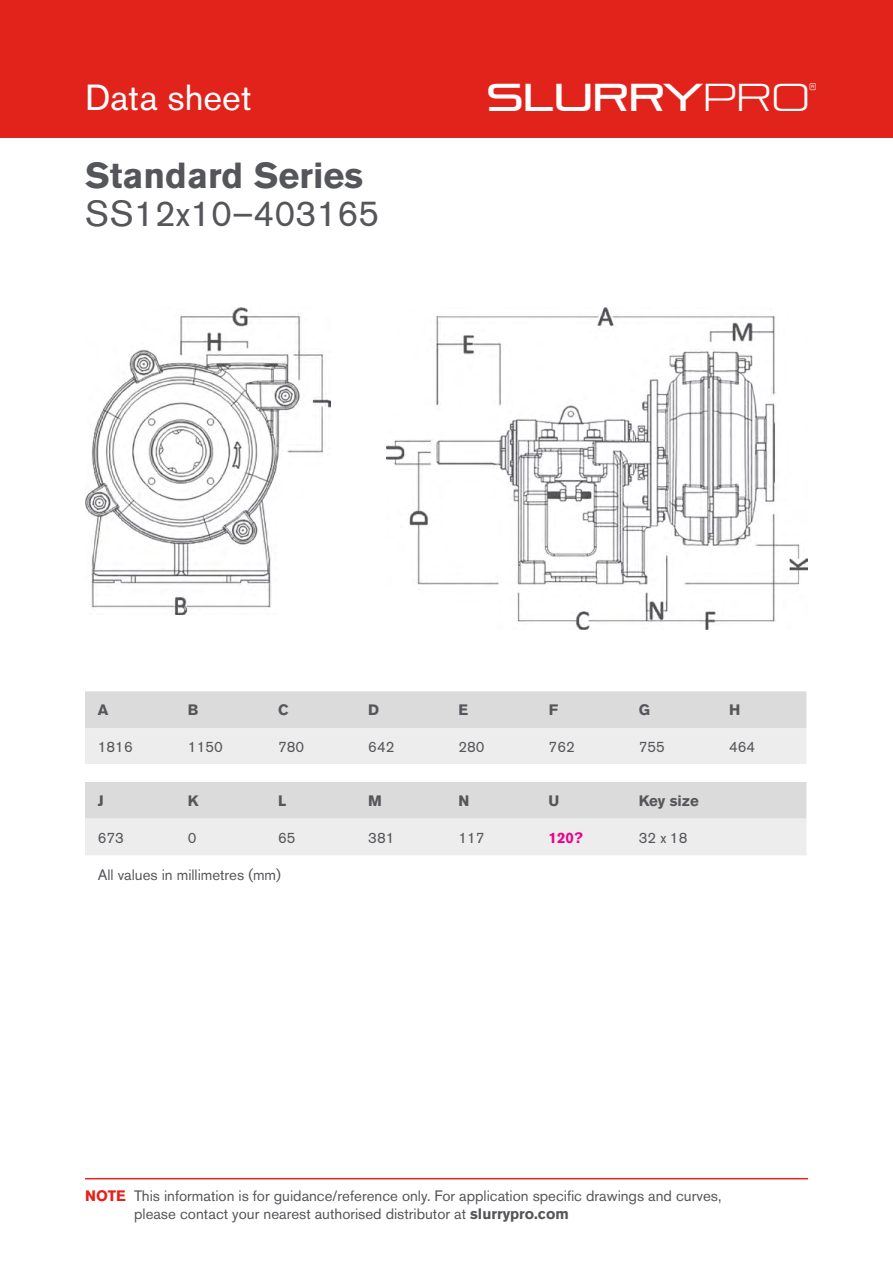
<style>
.page{position:relative;width:893px;height:1263px;background:#fff}
.page>*{position:absolute;margin:0;border:0;box-sizing:border-box;transform-origin:0 0}
.t1{font:38.7px "Pirulen Rg";color:#fff}
.t2{font:700 36px "Akzidenz Grotesk BQ";color:#55565a}
.t3{font:36px "Akzidenz Grotesk BQ";color:#55565a}
.t4{font:36px "Akzidenz Grotesk BQ";color:#fff}
.t5{font:15px/18px "Akzidenz Grotesk BQ";color:#55565a}
.t6{font:700 15px "Akzidenz Grotesk BQ";color:#55565a}
.t7{font:700 15px "Akzidenz Grotesk BQ";color:#ec008c}
.t8{font:12.45px "Pirulen Lt";color:#fff}
.s1{font-family:"Pirulen Lt"}
.s2{font-weight:700;color:#e2231b}
.s3{font-weight:700}
</style>
<div class="page">
<img style="left:85px;top:307px;width:246px;height:308px">
<img style="left:387px;top:307px;width:421px;height:323px">
<hr style="left:85px;top:1178px;width:723px;height:1px;background:#e2231b">
<div style="left:0;top:0;width:893px;height:138px;background:#e2231b"></div>
<div style="left:85px;top:691px;width:721px;height:37px;background:#dbdbdb"></div>
<svg style="left:85px;top:728px;width:721px;height:127px;fill:#ededed"></svg>
<div style="left:85px;top:765px;width:721px;height:17px;background:#fff"></div>
<h2 class="t4" style="left:85px;top:76px;width:168px">Data sheet</h2>
<h1 class="t1" style="left:486px;top:73px;width:325px">SLURRY<span class="s1">PRO</span></h1>
<p class="t8" style="left:809px;top:80px;width:10px">®</p>
<h2 class="t2" style="left:85px;top:155px;width:280px">Standard Series</h2>
<h2 class="t3" style="left:85px;top:192px;width:296px">SS12x10–403165</h2>
<p class="t6" style="left:98px;top:701px;width:12px">A</p>
<p class="t6" style="left:188px;top:701px;width:12px">B</p>
<p class="t6" style="left:278px;top:701px;width:12px">C</p>
<p class="t6" style="left:368px;top:701px;width:12px">D</p>
<p class="t6" style="left:458px;top:701px;width:11px">E</p>
<p class="t6" style="left:549px;top:701px;width:11px">F</p>
<p class="t6" style="left:639px;top:701px;width:13px">G</p>
<p class="t6" style="left:729px;top:701px;width:13px">H</p>
<p class="t5" style="left:98px;top:738px;width:36px">1816</p>
<p class="t5" style="left:188px;top:738px;width:36px">1150</p>
<p class="t5" style="left:278px;top:738px;width:28px">780</p>
<p class="t5" style="left:368px;top:738px;width:28px">642</p>
<p class="t5" style="left:458px;top:738px;width:28px">280</p>
<p class="t5" style="left:549px;top:738px;width:28px">762</p>
<p class="t5" style="left:639px;top:738px;width:28px">755</p>
<p class="t5" style="left:729px;top:738px;width:28px">464</p>
<p class="t6" style="left:98px;top:792px;width:7px">J</p>
<p class="t6" style="left:188px;top:792px;width:12px">K</p>
<p class="t6" style="left:278px;top:792px;width:10px">L</p>
<p class="t6" style="left:368px;top:792px;width:15px">M</p>
<p class="t6" style="left:458px;top:792px;width:12px">N</p>
<p class="t6" style="left:549px;top:792px;width:12px">U</p>
<p class="t6" style="left:639px;top:792px;width:62px">Key size</p>
<p class="t5" style="left:98px;top:828px;width:28px">673</p>
<p class="t5" style="left:188px;top:828px;width:10px">0</p>
<p class="t5" style="left:278px;top:828px;width:19px">65</p>
<p class="t5" style="left:368px;top:828px;width:28px">381</p>
<p class="t5" style="left:458px;top:828px;width:28px">117</p>
<p class="t7" style="left:549px;top:829px;width:36px">120?</p>
<p class="t5" style="left:639px;top:828px;width:50px">32 x 18</p>
<p class="t5" style="left:98px;top:866px;width:185px">All values in millimetres (mm)</p>
<p class="t5" style="left:134px;top:1186px;width:589px;text-indent:-49px"><span class="s2">NOTE</span> This information is for guidance/reference only. For application specific drawings and curves, please contact your nearest authorised distributor at <span class="s3">slurrypro.com</span></p>
</div>
